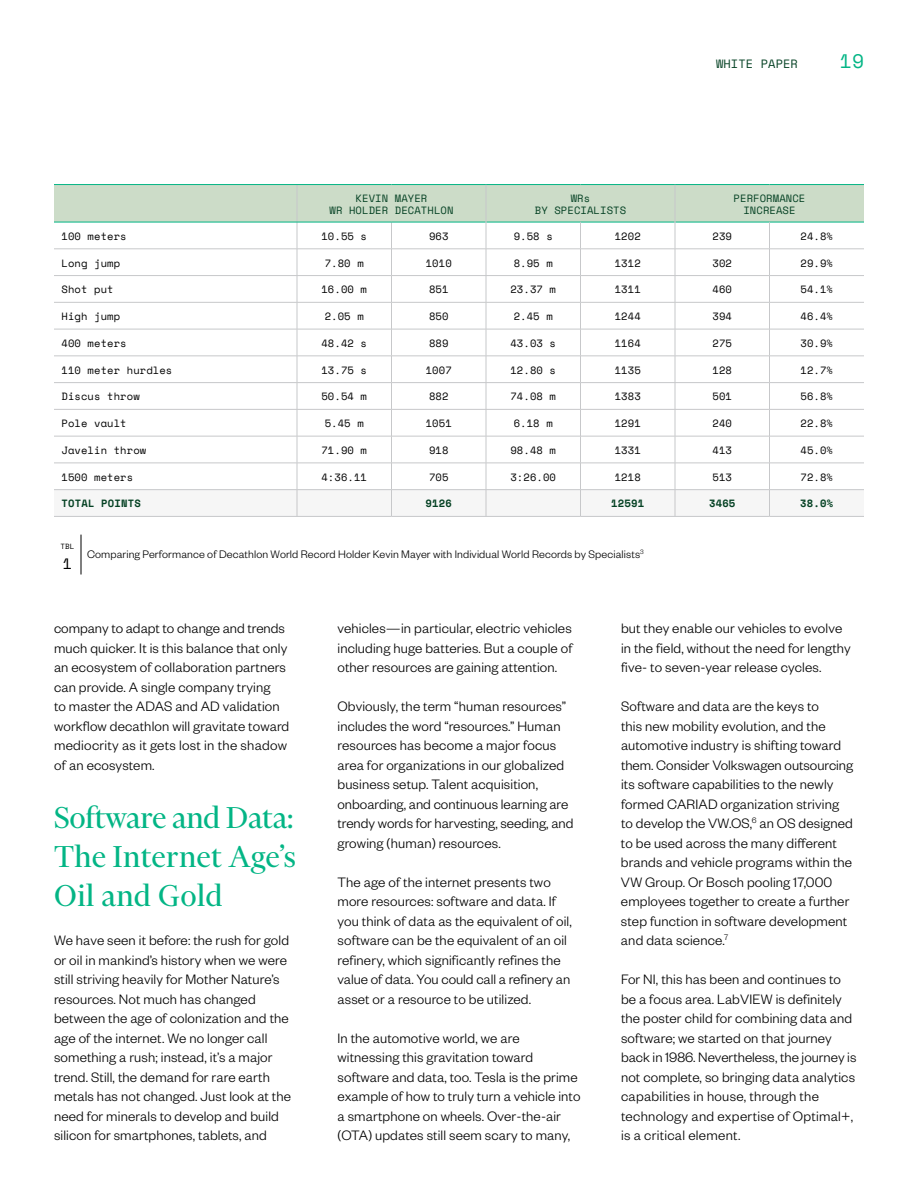
<style>
.page{position:relative;width:918px;height:1188px;background:#fff}
.page>*{position:absolute;margin:0;border:0;box-sizing:border-box;transform-origin:0 0}
.t1{font:34.5px/39px "Financier Display";letter-spacing:.015em;color:#03b585;text-align:justify}
.t2{font:19.5px "Space Mono";color:#03b585}
.t3{font:300 15px/19.5px "Founders Grotesk";letter-spacing:.01em;color:#000}
.t4{font:15px "Space Mono";color:#000}
.t5{font:300 12px "Founders Grotesk";letter-spacing:.01em;color:#000}
.t6{font:12px "Space Mono";letter-spacing:.01em;color:#044123}
.t7{font:10.5px "Space Mono";letter-spacing:.01em;color:#000}
.t8{font:10.5px/12px "Space Mono";letter-spacing:.01em;color:#044123;text-align:center}
.t9{font:700 10.5px "Space Mono";letter-spacing:.02em;color:#044123}
.t10{font:7.5px "Space Mono";color:#000}
</style>
<div class="page">
<hr style="left:54px;top:516px;width:243px;height:1px;background:#c7c8ca">
<hr style="left:297px;top:516px;width:95px;height:1px;background:#c7c8ca">
<hr style="left:392px;top:516px;width:94px;height:1px;background:#c7c8ca">
<hr style="left:486px;top:516px;width:94px;height:1px;background:#c7c8ca">
<hr style="left:580px;top:516px;width:95px;height:1px;background:#c7c8ca">
<hr style="left:675px;top:516px;width:95px;height:1px;background:#c7c8ca">
<hr style="left:770px;top:516px;width:94px;height:1px;background:#c7c8ca">
<hr style="left:54px;top:184px;width:243px;height:1px;background:#03b585">
<hr style="left:297px;top:184px;width:95px;height:1px;background:#03b585">
<hr style="left:392px;top:184px;width:94px;height:1px;background:#03b585">
<hr style="left:486px;top:184px;width:94px;height:1px;background:#03b585">
<hr style="left:580px;top:184px;width:95px;height:1px;background:#03b585">
<hr style="left:675px;top:184px;width:95px;height:1px;background:#03b585">
<hr style="left:770px;top:184px;width:94px;height:1px;background:#03b585">
<svg style="left:54px;top:185px;width:810px;height:331px"></svg>
<hr style="left:486px;top:185px;width:1px;height:37px;background:#c7c8ca">
<hr style="left:675px;top:185px;width:1px;height:37px;background:#c7c8ca">
<hr style="left:81px;top:535px;width:1px;height:39px;background:#000">
<p class="t6" style="left:716px;top:54px;width:83px">WHITE PAPER</p>
<h2 class="t2" style="left:840px;top:46px;width:26px">19</h2>
<p class="t8" style="left:330px;top:192px;width:125px">KEVIN MAYER<br>WR HOLDER DECATHLON</p>
<p class="t8" style="left:535px;top:192px;width:93px">WRs<br>BY SPECIALISTS</p>
<p class="t8" style="left:734px;top:192px;width:73px">PERFORMANCE<br>INCREASE</p>
<p class="t7" style="left:61px;top:228px;width:67px">100 meters</p>
<p class="t7" style="left:321px;top:228px;width:47px">10.55 s</p>
<p class="t7" style="left:429px;top:228px;width:21px">963</p>
<p class="t7" style="left:514px;top:228px;width:41px">9.58 s</p>
<p class="t7" style="left:615px;top:228px;width:28px">1202</p>
<p class="t7" style="left:713px;top:228px;width:21px">239</p>
<p class="t7" style="left:800px;top:228px;width:34px">24.8%</p>
<p class="t7" style="left:61px;top:255px;width:60px">Long jump</p>
<p class="t7" style="left:325px;top:255px;width:41px">7.80 m</p>
<p class="t7" style="left:426px;top:255px;width:28px">1010</p>
<p class="t7" style="left:514px;top:255px;width:41px">8.95 m</p>
<p class="t7" style="left:615px;top:255px;width:28px">1312</p>
<p class="t7" style="left:713px;top:255px;width:21px">302</p>
<p class="t7" style="left:800px;top:255px;width:34px">29.9%</p>
<p class="t7" style="left:61px;top:282px;width:54px">Shot put</p>
<p class="t7" style="left:321px;top:282px;width:47px">16.00 m</p>
<p class="t7" style="left:429px;top:282px;width:21px">851</p>
<p class="t7" style="left:510px;top:282px;width:47px">23.37 m</p>
<p class="t7" style="left:615px;top:282px;width:28px">1311</p>
<p class="t7" style="left:713px;top:282px;width:21px">460</p>
<p class="t7" style="left:800px;top:282px;width:34px">54.1%</p>
<p class="t7" style="left:61px;top:309px;width:60px">High jump</p>
<p class="t7" style="left:325px;top:309px;width:41px">2.05 m</p>
<p class="t7" style="left:429px;top:309px;width:21px">850</p>
<p class="t7" style="left:514px;top:309px;width:41px">2.45 m</p>
<p class="t7" style="left:615px;top:309px;width:28px">1244</p>
<p class="t7" style="left:713px;top:309px;width:21px">394</p>
<p class="t7" style="left:800px;top:309px;width:34px">46.4%</p>
<p class="t7" style="left:61px;top:335px;width:67px">400 meters</p>
<p class="t7" style="left:321px;top:335px;width:47px">48.42 s</p>
<p class="t7" style="left:429px;top:335px;width:21px">889</p>
<p class="t7" style="left:510px;top:335px;width:47px">43.03 s</p>
<p class="t7" style="left:615px;top:335px;width:28px">1164</p>
<p class="t7" style="left:713px;top:335px;width:21px">275</p>
<p class="t7" style="left:800px;top:335px;width:34px">30.9%</p>
<p class="t7" style="left:61px;top:362px;width:112px">110 meter hurdles</p>
<p class="t7" style="left:321px;top:362px;width:47px">13.75 s</p>
<p class="t7" style="left:426px;top:362px;width:28px">1007</p>
<p class="t7" style="left:510px;top:362px;width:47px">12.80 s</p>
<p class="t7" style="left:615px;top:362px;width:28px">1135</p>
<p class="t7" style="left:713px;top:362px;width:21px">128</p>
<p class="t7" style="left:800px;top:362px;width:34px">12.7%</p>
<p class="t7" style="left:61px;top:389px;width:80px">Discus throw</p>
<p class="t7" style="left:321px;top:389px;width:47px">50.54 m</p>
<p class="t7" style="left:429px;top:389px;width:21px">882</p>
<p class="t7" style="left:510px;top:389px;width:47px">74.08 m</p>
<p class="t7" style="left:615px;top:389px;width:28px">1383</p>
<p class="t7" style="left:713px;top:389px;width:21px">501</p>
<p class="t7" style="left:800px;top:389px;width:34px">56.8%</p>
<p class="t7" style="left:61px;top:416px;width:67px">Pole vault</p>
<p class="t7" style="left:325px;top:416px;width:41px">5.45 m</p>
<p class="t7" style="left:426px;top:416px;width:28px">1051</p>
<p class="t7" style="left:514px;top:416px;width:41px">6.18 m</p>
<p class="t7" style="left:615px;top:416px;width:28px">1291</p>
<p class="t7" style="left:713px;top:416px;width:21px">240</p>
<p class="t7" style="left:800px;top:416px;width:34px">22.8%</p>
<p class="t7" style="left:61px;top:442px;width:86px">Javelin throw</p>
<p class="t7" style="left:321px;top:442px;width:47px">71.90 m</p>
<p class="t7" style="left:429px;top:442px;width:21px">918</p>
<p class="t7" style="left:510px;top:442px;width:47px">98.48 m</p>
<p class="t7" style="left:615px;top:442px;width:28px">1331</p>
<p class="t7" style="left:713px;top:442px;width:21px">413</p>
<p class="t7" style="left:800px;top:442px;width:34px">45.0%</p>
<p class="t7" style="left:61px;top:469px;width:73px">1500 meters</p>
<p class="t7" style="left:321px;top:469px;width:47px">4:36.11</p>
<p class="t7" style="left:429px;top:469px;width:21px">705</p>
<p class="t7" style="left:510px;top:469px;width:47px">3:26.00</p>
<p class="t7" style="left:615px;top:469px;width:28px">1218</p>
<p class="t7" style="left:713px;top:469px;width:21px">513</p>
<p class="t7" style="left:800px;top:469px;width:34px">72.8%</p>
<p class="t9" style="left:61px;top:496px;width:81px">TOTAL POINTS</p>
<p class="t9" style="left:426px;top:496px;width:28px">9126</p>
<p class="t9" style="left:611px;top:496px;width:34px">12591</p>
<p class="t9" style="left:709px;top:496px;width:28px">3465</p>
<p class="t9" style="left:800px;top:496px;width:34px">38.0%</p>
<p class="t10" style="left:61px;top:541px;width:15px">TBL</p>
<p class="t4" style="left:63px;top:552px;width:11px">1</p>
<p class="t5" style="left:87px;top:547px;width:558px">Comparing Performance of Decathlon World Record Holder Kevin Mayer with Individual World Records by Specialists<sup>3</sup></p>
<p class="t3" style="left:54px;top:618px;width:237px">company to adapt to change and trends much quicker. It is this balance that only an ecosystem of collaboration partners can provide. A single company trying<br>to master the ADAS and AD validation workflow decathlon will gravitate toward mediocrity as it gets lost in the shadow of an ecosystem.</p>
<h1 class="t1" style="left:54px;top:798px;width:244px">Software and Data:<br>The Internet Age’s Oil and Gold</h1>
<p class="t3" style="left:54px;top:930px;width:239px">We have seen it before: the rush for gold or oil in mankind’s history when we were still striving heavily for Mother Nature’s resources. Not much has changed between the age of colonization and the age of the internet. We no longer call something a rush; instead, it’s a major trend. Still, the demand for rare earth metals has not changed. Just look at the need for minerals to develop and build silicon for smartphones, tablets, and</p>
<p class="t3" style="left:338px;top:618px;width:237px;text-align:justify">vehicles—in particular, electric vehicles including huge batteries. But a couple of other resources are gaining attention.</p>
<p class="t3" style="left:338px;top:696px;width:237px">Obviously, the term “human resources” includes the word “resources.” Human resources has become a major focus area for organizations in our globalized business setup. Talent acquisition, onboarding, and continuous learning are trendy words for harvesting, seeding, and growing (human) resources.</p>
<p class="t3" style="left:338px;top:871px;width:236px">The age of the internet presents two more resources: software and data. If you think of data as the equivalent of oil, software can be the equivalent of an oil refinery, which significantly refines the value of data. You could call a refinery an asset or a resource to be utilized.</p>
<p class="t3" style="left:338px;top:1027px;width:245px">In the automotive world, we are witnessing this gravitation toward software and data, too. Tesla is the prime example of how to truly turn a vehicle into a smartphone on wheels. Over-the-air (OTA) updates still seem scary to many,</p>
<p class="t3" style="left:621px;top:618px;width:231px">but they enable our vehicles to evolve in the field, without the need for lengthy five- to seven-year release cycles.</p>
<p class="t3" style="left:621px;top:696px;width:234px">Software and data are the keys to<br>this new mobility evolution, and the automotive industry is shifting toward them. Consider Volkswagen outsourcing its software capabilities to the newly formed CARIAD organization striving to develop the VW.OS,<sup>6</sup> an OS designed to be used across the many different brands and vehicle programs within the VW Group. Or Bosch pooling 17,000 employees together to create a further step function in software development and data science.<sup>7</sup></p>
<p class="t3" style="left:621px;top:969px;width:237px">For NI, this has been and continues to be a focus area. LabVIEW is definitely the poster child for combining data and software; we started on that journey back in 1986. Nevertheless, the journey is not complete, so bringing data analytics capabilities in house, through the technology and expertise of Optimal+, is a critical element.</p>
</div>
